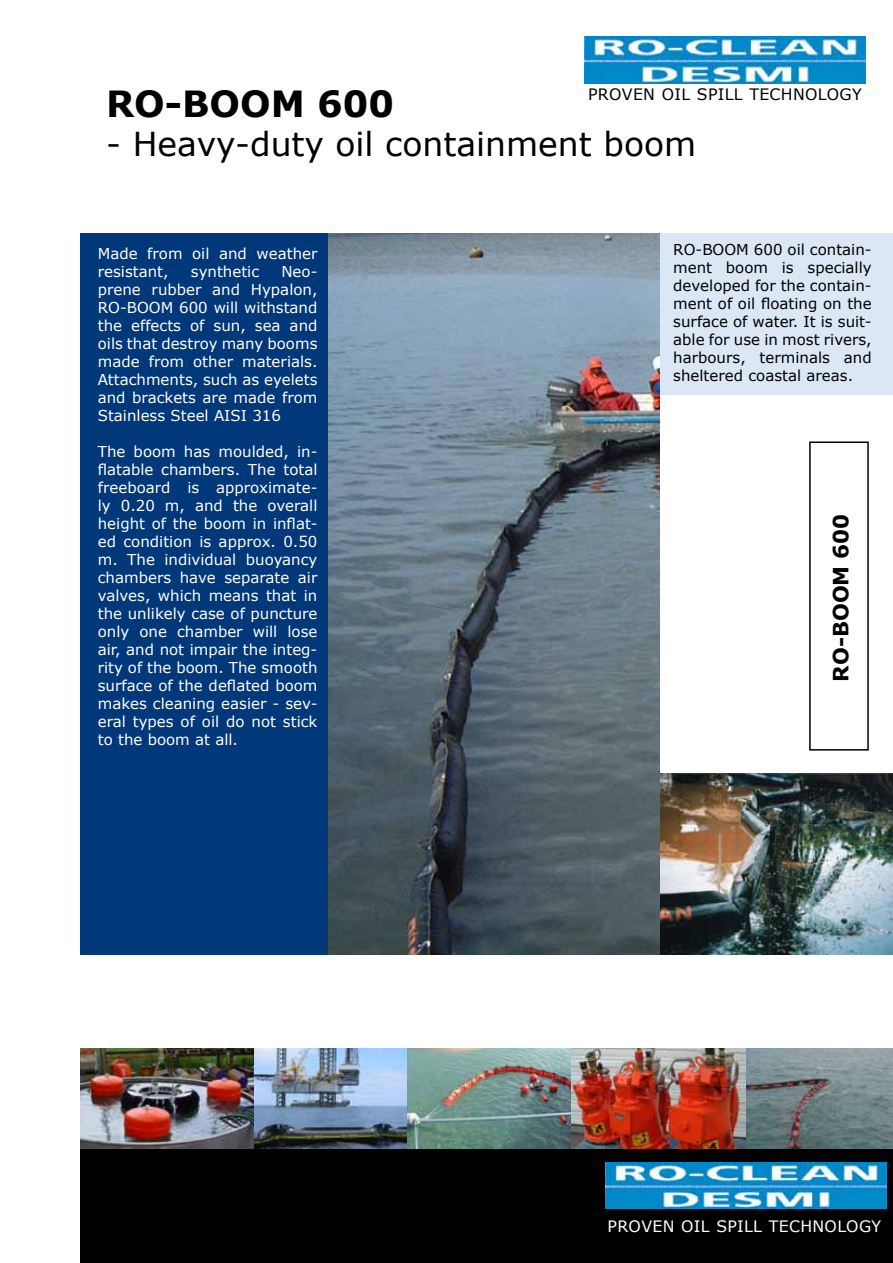
<style>
.page{position:relative;width:893px;height:1263px;background:#fff}
.page>*{position:absolute;margin:0;border:0;box-sizing:border-box;transform-origin:0 0}
.t1{font:700 36px "Verdana";color:#000}
.t2{font:33px "Verdana";color:#000}
.t3{font:700 21px "Verdana";color:#000}
.t4{font:15.75px "Verdana";letter-spacing:.02em;color:#000}
.t5{font:15.75px "Verdana";letter-spacing:.02em;color:#fff}
.t6{font:15px/18px "Verdana";color:#fff;text-align:justify}
.t7{font:15px/18px "Verdana";color:#000;text-align:justify}
</style>
<div class="page">
<div style="left:81px;top:233px;width:249px;height:721px;background:#003879"></div>
<div style="left:658px;top:233px;width:235px;height:162px;background:#dbe7f4"></div>
<img style="left:659px;top:773px;width:234px;height:181px">
<img style="left:329px;top:233px;width:330px;height:721px">
<div style="left:809px;top:441px;width:60px;height:310px;border:2px solid #000"></div>
<img style="left:585px;top:37px;width:280px;height:46px">
<img style="left:81px;top:1048px;width:174px;height:101px">
<img style="left:745px;top:1048px;width:148px;height:101px">
<img style="left:255px;top:1048px;width:490px;height:101px">
<div style="left:81px;top:1149px;width:812px;height:113px;background:#000"></div>
<img style="left:606px;top:1162px;width:280px;height:47px">
<p class="t4" style="left:588px;top:84px;width:206px">Proven oi l spi ll techno</p>
<p class="t4" style="left:818px;top:84px;width:45px">lo gy</p>
<h1 class="t1" style="left:106px;top:81px;width:289px">RO-BOOM 600</h1>
<h2 class="t2" style="left:106px;top:123px;width:592px">- Heavy-duty oil containment boom</h2>
<p class="t6" style="left:98px;top:244px;width:221px">Made from oil and weather resistant,</p>
<p class="t6" style="left:191px;top:262px;width:70px">synthetic</p>
<p class="t6" style="left:98px;top:262px;width:221px;text-indent:184px">Neo&shy;prene rubber and Hypalon, RO-BOOM 600 will withstand the effects of sun, sea and oils that destroy many booms made from other materials.<br>Attachments, such as eyelets and brackets are made from Stainless Steel AISI 316</p>
<p class="t6" style="left:98px;top:442px;width:221px">The boom has moulded, in&shy;flatable chambers. The total freeboard is approximate&shy;ly 0.20 m, and the overall height of the boom in inflat&shy;ed condition is approx. 0.50 m. The individual buoyancy chambers have separate air valves, which means that in the unlikely case of puncture only one chamber will lose air, and not impair the integ&shy;rity of the boom. The smooth surface of the deflated boom makes cleaning easier - sev&shy;eral types of oil do not stick to the boom at all.</p>
<p class="t7" style="left:673px;top:240px;width:200px">RO-BOOM 600 oil contain&shy;ment boom is specially developed for the contain&shy;ment of oil floating on the surface of water. It is suit&shy;able for use in most rivers, harbours, terminals and sheltered coastal areas.</p>
<h3 class="t3" style="left:827px;top:682px;width:169px;rotate:-90deg">RO-BOOM 600</h3>
<p class="t5" style="left:608px;top:1216px;width:206px">Proven oi l spi ll techno</p>
<p class="t5" style="left:837px;top:1216px;width:45px">lo gy</p>
</div>
